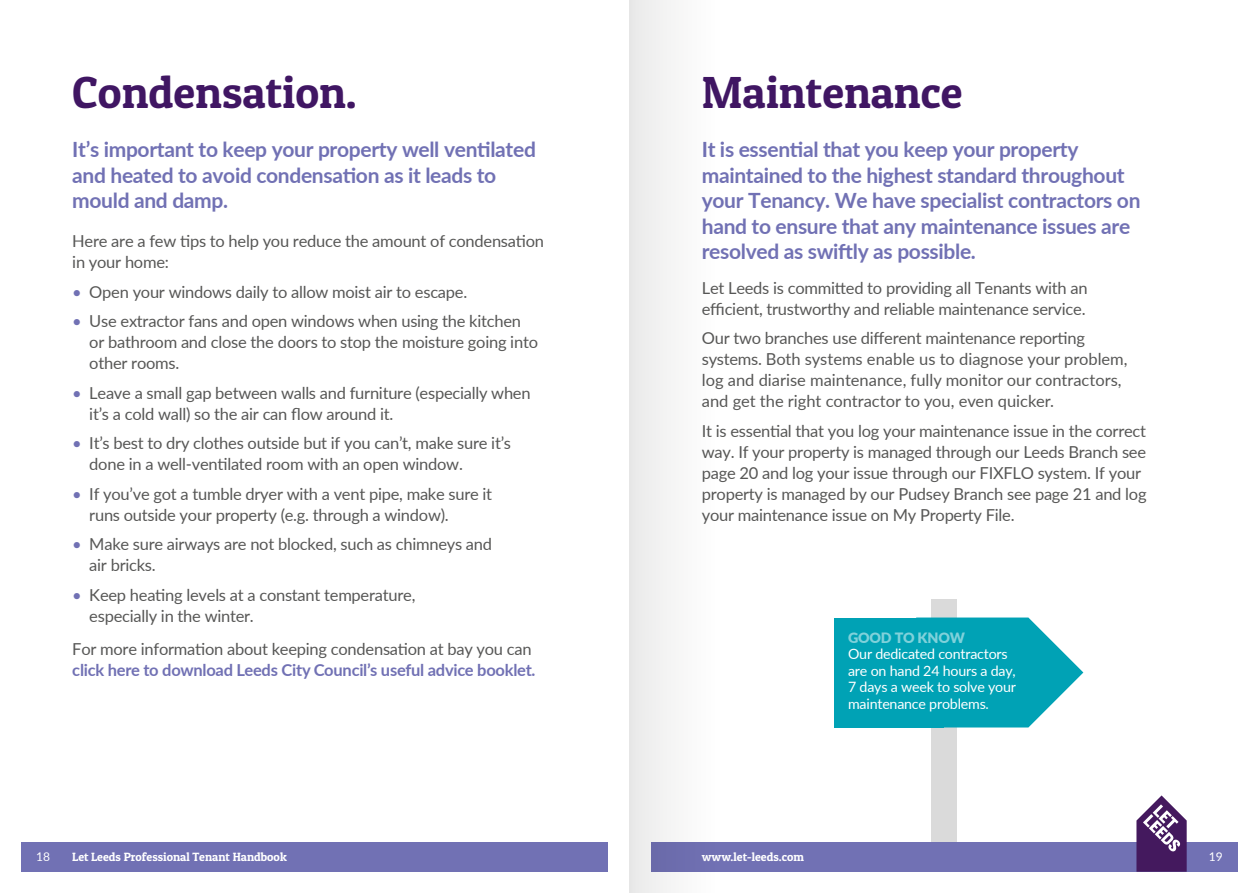
<style>
.page{position:relative;width:1259px;height:893px;background:#fff}
.page>*{position:absolute;margin:0;border:0;box-sizing:border-box;transform-origin:0 0}
.t1{font:45px "Patua One";color:#401663}
.t2{font:700 21px/25.5px "Lato";letter-spacing:-.015em;color:#7171b4}
.t3{font:16.5px/21px "Lato";letter-spacing:-.015em;color:#575756}
.t4{font:700 16.5px "Lato";letter-spacing:-.015em;color:#7171b4}
.t5{font:14.25px/16.5px "Lato";letter-spacing:-.015em;color:#fff}
.t6{font:900 14.25px "Lato";letter-spacing:-.015em;color:#80d1da}
.t7{font:12px "Patua One";color:#fff}
.t8{font:12px "Lato";color:#fff}
.s1{color:#7171b4}
</style>
<div class="page">
<div style="left:651px;top:842px;width:586px;height:30px;background:#7171b4"></div>
<svg style="left:1136px;top:795px;width:50px;height:77px"></svg>
<div style="left:21px;top:842px;width:587px;height:30px;background:#7171b4"></div>
<div style="left:931px;top:600px;width:26px;height:242px;background:#dadada"></div>
<svg style="left:944px;top:617px;width:139px;height:110px"></svg>
<div style="left:834px;top:617px;width:110px;height:110px;background:#00a2b5"></div>
<div style="left:848px;top:631px;width:183px;height:78px;background:#00a2b5"></div>
<div style="left:629px;top:0;width:85px;height:893px;background:#f4f4f4"></div>
<h1 class="t1" style="left:72px;top:64px;width:286px">Condensation.</h1>
<p class="t2" style="left:72px;top:136px;width:465px">It’s important to keep your property well ventilated and heated to avoid condensation as it leads to mould and damp.</p>
<p class="t3" style="left:72px;top:230px;width:473px">Here are a few tips to help you reduce the amount of condensation in your home:</p>
<p class="t3" style="left:72px;top:280px;width:396px"><span class="s1">•</span> Open your windows daily to allow moist air to escape.</p>
<p class="t3" style="left:89px;top:310px;width:450px;text-indent:-17px"><span class="s1">•</span> Use extractor fans and open windows when using the kitchen or bathroom and close the doors to stop the moisture going into other rooms.</p>
<p class="t3" style="left:89px;top:381px;width:443px;text-indent:-17px"><span class="s1">•</span> Leave a small gap between walls and furniture (especially when it’s a cold wall) so the air can flow around it.</p>
<p class="t3" style="left:89px;top:432px;width:423px;text-indent:-17px"><span class="s1">•</span> It’s best to dry clothes outside but if you can’t, make sure it’s done in a well-ventilated room with an open window.</p>
<p class="t3" style="left:89px;top:482px;width:404px;text-indent:-17px"><span class="s1">•</span> If you’ve got a tumble dryer with a vent pipe, make sure it runs outside your property (e.g. through a window).</p>
<p class="t3" style="left:89px;top:533px;width:404px;text-indent:-17px"><span class="s1">•</span> Make sure airways are not blocked, such as chimneys and air bricks.</p>
<p class="t3" style="left:89px;top:583px;width:327px;text-indent:-17px"><span class="s1">•</span> Keep heating levels at a constant temperature, especially in the winter.</p>
<p class="t3" style="left:72px;top:638px;width:461px">For more information about keeping condensation at bay you can</p>
<p class="t4" style="left:72px;top:658px;width:465px">click here to download Leeds City Council’s useful advice booklet.</p>
<h1 class="t1" style="left:702px;top:64px;width:262px">Maintenance</h1>
<p class="t2" style="left:702px;top:136px;width:440px">It is essential that you keep your property maintained to the highest standard throughout your Tenancy. We have specialist contractors on hand to ensure that any maintenance issues are resolved as swiftly as possible.</p>
<p class="t3" style="left:702px;top:277px;width:387px">Let Leeds is committed to providing all Tenants with an efficient, trustworthy and reliable maintenance service.</p>
<p class="t3" style="left:702px;top:327px;width:427px">Our two branches use different maintenance reporting systems. Both systems enable us to diagnose your problem, log and diarise maintenance, fully monitor our contractors, and get the right contractor to you, even quicker.</p>
<p class="t3" style="left:702px;top:420px;width:446px">It is essential that you log your maintenance issue in the correct way. If your property is managed through our Leeds Branch see page 20 and log your issue through our FIXFLO system. If your property is managed by our Pudsey Branch see page 21 and log your maintenance issue on My Property File.</p>
<p class="t6" style="left:848px;top:627px;width:118px">GOOD TO KNOW</p>
<p class="t5" style="left:848px;top:645px;width:169px">Our dedicated contractors are on hand 24 hours a day,<br>7 days a week to solve your maintenance problems.</p>
<p class="t8" style="left:36px;top:848px;width:15px">18</p>
<p class="t7" style="left:72px;top:849px;width:216px">Let Leeds Professional Tenant Handbook</p>
<p class="t7" style="left:702px;top:849px;width:104px">www.let-leeds.com</p>
<p class="t8" style="left:1209px;top:848px;width:15px">19</p>
</div>
